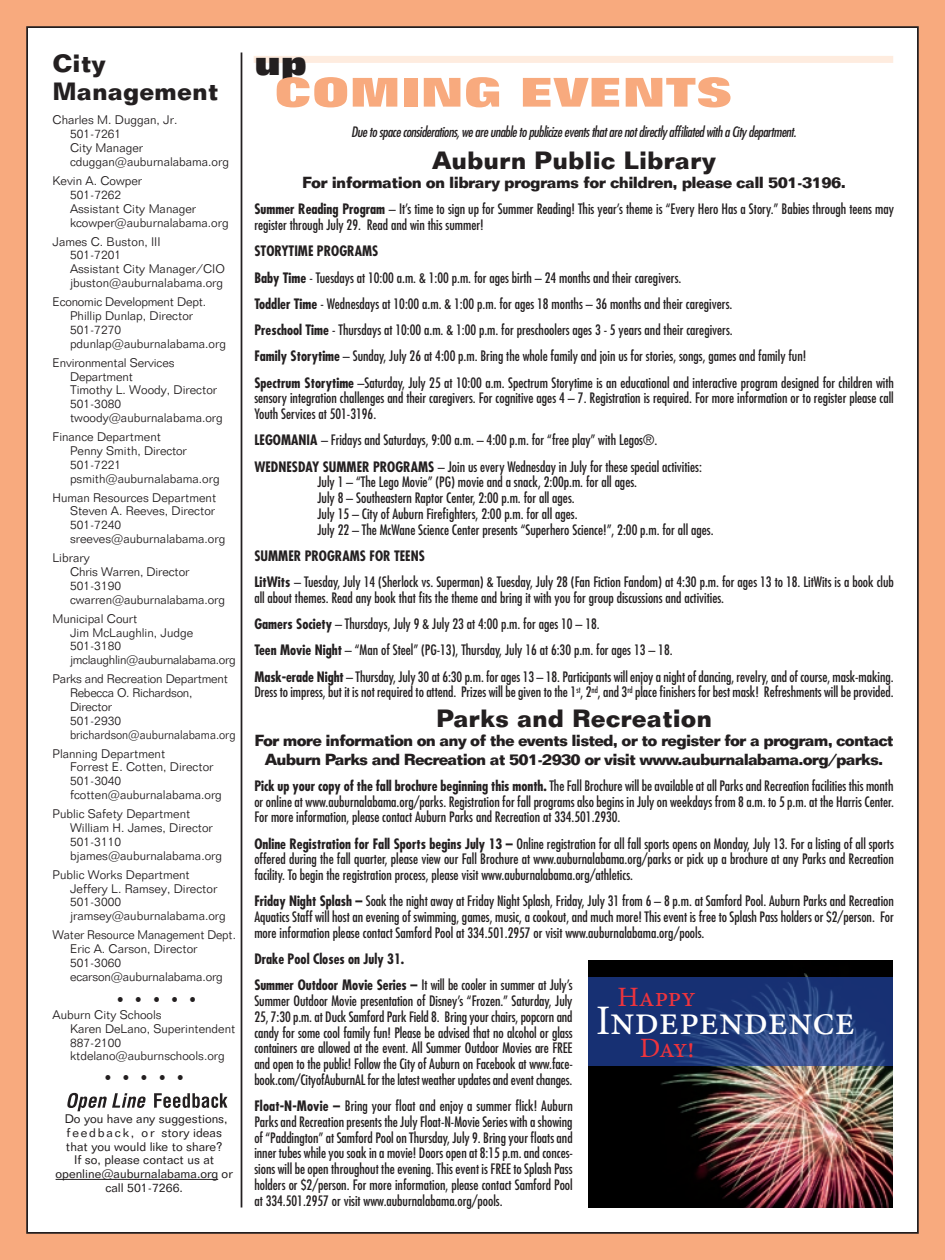
<style>
.page{position:relative;width:945px;height:1260px;background:#f8aa7e}
.page>*{position:absolute;margin:0;border:0;box-sizing:border-box;transform-origin:0 0}
.t1{font:42px "Minion Pro";color:#fff}
.t2{font:800 40.25px "Folio BT";color:#f8aa7e;scale:1.25 1}
.t3{font:800 31.5px "Folio BT";color:#231f20;scale:1.2 1}
.t4{font:28px "Minion Pro";letter-spacing:-.005em;color:#ee343d}
.t5{font:700 24.5px/28px "Folio BT";color:#231f20}
.t6{font:300 17.5px "Folio BT";color:#231f20;scale:.95 1}
.t7{font:700 15.75px/18.9px "Folio BT";letter-spacing:-.055em;color:#231f20;text-align:center}
.t8{font:condensed 14px/15.8px "Futura";color:#231f20}
.t9{font:italic condensed 14px "Futura";letter-spacing:-.035em;color:#231f20}
.t10{font:700 condensed 14px/26.2px "Futura";color:#231f20}
.t11{font:300 12.25px/13.8px "Folio BT";color:#231f20}
.t12{font:12.25px/13.8px "Folio BT";color:#231f20;text-align:center}
.s1{font-weight:700}
.s2{font-weight:400}
</style>
<div class="page">
<div style="left:27px;top:27px;width:891px;height:1206px;background:#fff"></div>
<hr style="left:241px;top:52px;width:1px;height:1156px;background:#231f20">
<hr style="left:56px;top:1179px;width:162px;height:1px;background:#231f20">
<svg style="left:67px;top:1093px;width:161px;height:18px"></svg>
<div style="left:254px;top:56px;width:639px;height:7px;background:#feecdf"></div>
<img style="left:588px;top:961px;width:304px;height:247px">
<svg style="left:588px;top:978px;width:304px;height:88px;background:#1f397a"></svg>
<h3 class="t5" style="left:52px;top:49px;width:168px">City<br>Management</h3>
<p class="t11" style="left:70px;top:113px;width:161px;text-indent:-18px">Charles M. Duggan, Jr.<br>501-7261<br>City Manager cduggan@auburnalabama.org</p>
<p class="t11" style="left:70px;top:174px;width:160px;text-indent:-18px">Kevin A. Cowper<br>501-7262<br>Assistant City Manager kcowper@auburnalabama.org</p>
<p class="t11" style="left:70px;top:234px;width:156px;text-indent:-18px">James C. Buston, III<br>501-7201<br>Assistant City Manager/CIO jbuston@auburnalabama.org</p>
<p class="t11" style="left:70px;top:295px;width:158px;text-indent:-18px">Economic Development Dept.<br>Phillip Dunlap, Director<br>501-7270 pdunlap@auburnalabama.org</p>
<p class="t11" style="left:70px;top:355px;width:154px;text-indent:-18px">Environmental Services<br>Department<br>Timothy L. Woody, Director<br>501-3080 twoody@auburnalabama.org</p>
<p class="t11" style="left:70px;top:430px;width:151px;text-indent:-18px">Finance Department<br>Penny Smith, Director<br>501-7221 psmith@auburnalabama.org</p>
<p class="t11" style="left:70px;top:490px;width:157px;text-indent:-18px">Human Resources Department<br>Steven A. Reeves, Director<br>501-7240 sreeves@auburnalabama.org</p>
<p class="t11" style="left:70px;top:551px;width:157px;text-indent:-18px">Library<br>Chris Warren, Director<br>501-3190 cwarren@auburnalabama.org</p>
<p class="t11" style="left:70px;top:611px;width:167px;text-indent:-18px">Municipal Court<br>Jim McLaughlin, Judge<br>501-3180 jmclaughlin@auburnalabama.org</p>
<p class="t11" style="left:70px;top:672px;width:167px;text-indent:-18px">Parks and Recreation Department<br>Rebecca O. Richardson,<br>Director<br>501-2930 brichardson@auburnalabama.org</p>
<p class="t11" style="left:70px;top:746px;width:153px;text-indent:-18px">Planning Department<br>Forrest E. Cotten, Director<br>501-3040 fcotten@auburnalabama.org</p>
<p class="t11" style="left:70px;top:807px;width:154px;text-indent:-18px">Public Safety Department<br>William H. James, Director<br>501-3110 bjames@auburnalabama.org</p>
<p class="t11" style="left:70px;top:867px;width:157px;text-indent:-18px">Public Works Department<br>Jeffery L. Ramsey, Director<br>501-3000 jramsey@auburnalabama.org</p>
<p class="t11" style="left:70px;top:928px;width:167px;text-indent:-18px">Water Resource Management Dept.<br>Eric A. Carson, Director<br>501-3060 ecarson@auburnalabama.org</p>
<p class="t6" style="left:116px;top:989px;width:88px">•••••</p>
<p class="t11" style="left:70px;top:1008px;width:167px;text-indent:-18px">Auburn City Schools<br>Karen DeLano, Superintendent<br>887-2100 ktdelano@auburnschools.org</p>
<p class="t6" style="left:103px;top:1067px;width:88px">•••••</p>
<p class="t12" style="left:56px;top:1111px;width:179px">Do you have any suggestions, feedback, or story ideas that you would like to share?<br>If so, please contact us at openline@auburnalabama.org or call 501-7266.</p>
<h3 class="t3" style="left:254px;top:45px;width:46px">up</h3>
<h2 class="t2" style="left:274px;top:68px;width:368px">COMING EVENTS</h2>
<p class="t9" style="left:351px;top:123px;width:447px">Due to space considerations, we are unable to publicize events that are not directly affiliated with a City department.</p>
<h3 class="t5" style="left:432px;top:146px;width:286px">Auburn Public Library</h3>
<p class="t7" style="left:302px;top:173px;width:545px">For information on library programs for children, please call 501-3196.</p>
<p class="t8" style="left:254px;top:201px;width:641px"><span class="s1">Summer Reading Program</span> – It’s time to sign up for Summer Reading! This year’s theme is “Every Hero Has a Story.” Babies through teens may register through July 29. Read and win this summer!</p>
<p class="t8" style="left:254px;top:238px;width:641px;line-height:26.2px"><span class="s1">STORYTIME PROGRAMS<br>Baby Time</span> - Tuesdays at 10:00 a.m. &amp; 1:00 p.m. for ages birth – 24 months and their caregivers.<br><span class="s1">Toddler Time</span> - Wednesdays at 10:00 a.m. &amp; 1:00 p.m. for ages 18 months – 36 months and their caregivers.<br><span class="s1">Preschool Time</span> - Thursdays at 10:00 a.m. &amp; 1:00 p.m. for preschoolers ages 3 - 5 years and their caregivers.<br><span class="s1">Family Storytime</span> – Sunday, July 26 at 4:00 p.m. Bring the whole family and join us for stories, songs, games and family fun!<br><span class="s1">Spectrum Storytime</span> –Saturday, July 25 at 10:00 a.m. Spectrum Storytime is an educational and interactive program designed for children with</p>
<p class="t8" style="left:254px;top:390px;width:641px">sensory integration challenges and their caregivers. For cognitive ages 4 – 7. Registration is required. For more information or to register please call<br>Youth Services at 501-3196.</p>
<p class="t8" style="left:254px;top:427px;width:449px;line-height:26.2px"><span class="s1">LEGOMANIA</span> – Fridays and Saturdays, 9:00 a.m. – 4:00 p.m. for “free play” with Legos®.<br><span class="s1">WEDNESDAY SUMMER PROGRAMS</span> – Join us every Wednesday in July for these special activities:</p>
<p class="t8" style="left:317px;top:474px;width:398px">July 1 – “The Lego Movie” (PG) movie and a snack, 2:00p.m. for all ages.<br>July 8 – Southeastern Raptor Center, 2:00 p.m. for all ages.<br>July 15 – City of Auburn Firefighters, 2:00 p.m. for all ages.<br>July 22 – The McWane Science Center presents “Superhero Science!”, 2:00 p.m. for all ages.</p>
<p class="t8" style="left:254px;top:542px;width:641px;line-height:26.2px"><span class="s1">SUMMER PROGRAMS FOR TEENS<br>LitWits</span> – Tuesday, July 14 (Sherlock vs. Superman) &amp; Tuesday, July 28 (Fan Fiction Fandom) at 4:30 p.m. for ages 13 to 18. LitWits is a book club</p>
<p class="t8" style="left:254px;top:584px;width:641px;line-height:26.2px">all about themes. Read any book that fits the theme and bring it with you for group discussions and activities.<br><span class="s1">Gamers Society</span> – Thursdays, July 9 &amp; July 23 at 4:00 p.m. for ages 10 – 18.<br><span class="s1">Teen Movie Night</span> – “Man of Steel” (PG-13), Thursday, July 16 at 6:30 p.m. for ages 13 – 18.<br><span class="s1">Mask-erade Night</span> – Thursday, July 30 at 6:30 p.m. for ages 13 – 18. Participants will enjoy a night of dancing, revelry, and of course, mask-making.</p>
<p class="t8" style="left:254px;top:684px;width:641px">Dress to impress, but it is not required to attend. Prizes will be given to the 1<sup>st</sup>, 2<sup>nd</sup>, and 3<sup>rd</sup> place finishers for best mask! Refreshments will be provided.</p>
<h3 class="t5" style="left:436px;top:704px;width:277px">Parks and Recreation</h3>
<p class="t7" style="left:254px;top:730px;width:641px">For more information on any of the events listed, or to register for a program, contact<br>Auburn Parks and Recreation at 501-2930 or visit www.auburnalabama.org/parks.</p>
<p class="t8" style="left:254px;top:778px;width:641px;text-align:justify"><span class="s1">Pick up your copy of the fall brochure beginning this month.</span> The Fall Brochure will be available at all Parks and Recreation facilities this month or online at www.auburnalabama.org/parks. Registration for fall programs also begins in July on weekdays from 8 a.m. to 5 p.m. at the Harris Center.<br>For more information, please contact Auburn Parks and Recreation at 334.501.2930.</p>
<p class="t8" style="left:254px;top:835px;width:641px;text-align:justify"><span class="s1">Online Registration for Fall Sports begins July 13 –</span> Online registration for all fall sports opens on Monday, July 13. For a listing of all sports offered during the fall quarter, please view our Fall Brochure at www.auburnalabama.org/parks or pick up a brochure at any Parks and Recreation facility. To begin the registration process, please visit www.auburnalabama.org/athletics.</p>
<p class="t8" style="left:254px;top:893px;width:641px;text-align:justify"><span class="s1">Friday Night Splash –</span> Soak the night away at Friday Night Splash, Friday, July 31 from 6 – 8 p.m. at Samford Pool. Auburn Parks and Recreation Aquatics Staff will host an evening of swimming, games, music, a cookout, and much more! This event is free to Splash Pass holders or $2/person. For more information please contact Samford Pool at 334.501.2957 or visit www.auburnalabama.org/pools.</p>
<p class="t10" style="left:254px;top:946px;width:320px">Drake Pool Closes on July 31.<br>Summer Outdoor Movie Series – <span class="s2">It will be cooler in summer at July’s</span></p>
<p class="t8" style="left:254px;top:993px;width:320px;text-align:justify">Summer Outdoor Movie presentation of Disney’s “Frozen.” Saturday, July 25, 7:30 p.m. at Duck Samford Park Field 8. Bring your chairs, popcorn and candy for some cool family fun! Please be advised that no alcohol or glass containers are allowed at the event. All Summer Outdoor Movies are FREE and open to the public! Follow the City of Auburn on Facebook at www.face&shy;book.com/CityofAuburnAL for the latest weather updates and event changes.</p>
<p class="t8" style="left:254px;top:1098px;width:320px;text-align:justify"><span class="s1">Float-N-Movie –</span> Bring your float and enjoy a summer flick! Auburn Parks and Recreation presents the July Float-N-Movie Series with a showing of “Paddington” at Samford Pool on Thursday, July 9. Bring your floats and inner tubes while you soak in a movie! Doors open at 8:15 p.m. and conces&shy;sions will be open throughout the evening. This event is FREE to Splash Pass holders or $2/person. For more information, please contact Samford Pool at 334.501.2957 or visit www.auburnalabama.org/pools.</p>
<h3 class="t4" style="left:617px;top:978px;width:80px">Happy</h3>
<h1 class="t1" style="left:596px;top:992px;width:260px">Independence</h1>
<h3 class="t4" style="left:640px;top:1030px;width:56px">Day!</h3>
</div>
